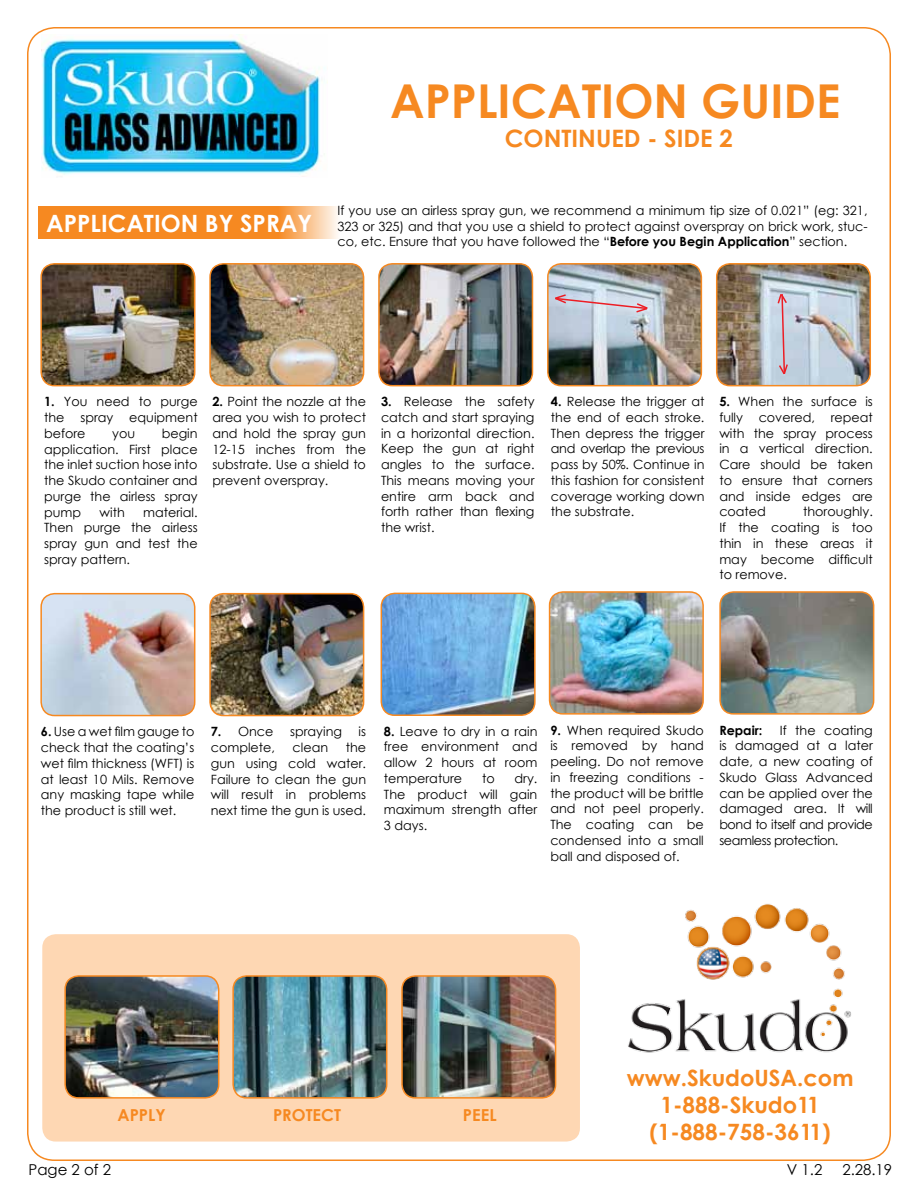
<style>
.page{position:relative;width:918px;height:1188px;background:#fff}
.page>*{position:absolute;margin:0;border:0;box-sizing:border-box;transform-origin:0 0}
.t1{font:700 46.65px "Century Gothic";color:#f68921}
.t2{font:700 24px "Century Gothic";color:#f68921}
.t3{font:700 23.85px "Century Gothic";color:#fff}
.t4{font:700 22.5px/27px "Century Gothic";color:#f68921;text-align:center}
.t5{font:700 16.5px "Century Gothic";color:#f68921}
.t6{font:15px "Century Gothic";color:#000}
.t7{font:12.75px/15.8px "Century Gothic";color:#000;text-align:justify}
.t8{font:700 12.75px "Century Gothic";color:#000}
.s1{font-weight:700}
</style>
<div class="page">
<div style="left:42px;top:934px;width:538px;height:208px;background:#fed7b3;border-radius:14px"></div>
<img style="left:628px;top:904px;width:223px;height:149px">
<img style="left:42px;top:264px;width:153px;height:122px">
<div style="left:40px;top:263px;width:155px;height:123px;border:2px solid #f68921;border-radius:14px"></div>
<img style="left:211px;top:264px;width:153px;height:122px">
<div style="left:209px;top:263px;width:155px;height:123px;border:2px solid #f68921;border-radius:14px"></div>
<img style="left:380px;top:264px;width:152px;height:122px">
<div style="left:378px;top:263px;width:155px;height:123px;border:2px solid #f68921;border-radius:14px"></div>
<img style="left:549px;top:264px;width:152px;height:122px">
<div style="left:547px;top:263px;width:155px;height:123px;border:2px solid #f68921;border-radius:14px"></div>
<img style="left:717px;top:264px;width:153px;height:122px">
<div style="left:716px;top:263px;width:155px;height:123px;border:2px solid #f68921;border-radius:14px"></div>
<img style="left:67px;top:976px;width:152px;height:121px">
<div style="left:64px;top:975px;width:155px;height:124px;border:2px solid #f68921;border-radius:14px"></div>
<img style="left:235px;top:976px;width:152px;height:121px">
<div style="left:232px;top:975px;width:155px;height:124px;border:2px solid #f68921;border-radius:14px"></div>
<img style="left:404px;top:977px;width:152px;height:120px">
<div style="left:401px;top:975px;width:155px;height:124px;border:2px solid #f68921;border-radius:14px"></div>
<img style="left:42px;top:594px;width:153px;height:122px">
<div style="left:40px;top:593px;width:155px;height:123px;border:2px solid #f68921;border-radius:14px"></div>
<img style="left:211px;top:594px;width:153px;height:122px">
<div style="left:209px;top:593px;width:155px;height:123px;border:2px solid #f68921;border-radius:14px"></div>
<img style="left:550px;top:593px;width:152px;height:120px">
<div style="left:549px;top:591px;width:155px;height:124px;border:2px solid #f68921;border-radius:14px"></div>
<svg style="left:38px;top:206px;width:300px;height:33px;background:#f69435"></svg>
<svg style="left:553px;top:293px;width:96px;height:21px;background:#cdc5d2"></svg>
<svg style="left:776px;top:292px;width:13px;height:84px"></svg>
<img style="left:381px;top:593px;width:153px;height:122px">
<div style="left:381px;top:593px;width:155px;height:123px;border:2px solid #f68921;border-radius:14px"></div>
<img style="left:722px;top:592px;width:152px;height:121px">
<div style="left:719px;top:591px;width:155px;height:124px;border:2px solid #f68921;border-radius:14px"></div>
<img style="left:41px;top:34px;width:284px;height:143px">
<h1 class="t1" style="left:390px;top:65px;width:452px">application guide</h1>
<h2 class="t2" style="left:505px;top:120px;width:229px">continued - side 2</h2>
<h3 class="t3" style="left:46px;top:205px;width:222px">Application by SPRAY</h3>
<p class="t7" style="left:338px;top:202px;width:532px">If you use an airless spray gun, we recommend a minimum tip size of 0.021” (eg: 321, 323 or 325) and that you use a shield to protect against overspray on brick work, stuc&shy;co, etc. Ensure that you have followed the “<span class="s1">Before you Begin Application</span>” section.</p>
<p class="t7" style="left:44px;top:394px;width:155px"><span class="s1">1.</span> You need to purge the spray equipment before</p>
<p class="t7" style="left:44px;top:425px;width:155px;text-indent:118px">begin application. First place the inlet suction hose into the Skudo container and purge the airless spray pump</p>
<p class="t7" style="left:112px;top:425px;width:24px">you</p>
<p class="t7" style="left:44px;top:504px;width:155px;text-indent:99px">material.<br>Then purge the airless spray gun and test the spray pattern.</p>
<p class="t7" style="left:100px;top:504px;width:27px">with</p>
<p class="t7" style="left:212px;top:394px;width:155px"><span class="s1">2.</span> Point the nozzle at the area you wish to protect and hold the spray gun 12-15 inches from the substrate. Use a shield to prevent overspray.</p>
<p class="t7" style="left:719px;top:393px;width:155px"><span class="s1">5.</span> When the surface is fully covered, repeat with the spray process in a vertical direction.<br>Care should be taken to ensure that corners and inside edges are coated</p>
<p class="t7" style="left:551px;top:393px;width:155px"><span class="s1">4.</span> Release the trigger at the end of each stroke.<br>Then depress the trigger and overlap the previous pass by 50%. Continue in this fashion for consistent coverage working down the substrate.</p>
<p class="t7" style="left:381px;top:394px;width:155px"><span class="s1">3.</span> Release the safety catch and start spraying in a horizontal direction.<br>Keep the gun at right angles to the surface.<br>This means moving your entire arm back and forth rather than flexing the wrist.</p>
<p class="t7" style="left:719px;top:504px;width:155px;text-indent:84px">thoroughly.<br>If the coating is too thin in these areas it may become difficult to remove.</p>
<p class="t7" style="left:41px;top:724px;width:155px"><span class="s1">6.</span> Use a wet film gauge to check that the coating’s wet film thickness (WFT) is at least 10 Mils. Remove any masking tape while the product is still wet.</p>
<p class="t7" style="left:211px;top:724px;width:64px"><span class="s1">7.</span> Once</p>
<p class="t7" style="left:290px;top:724px;width:53px">spraying</p>
<p class="t7" style="left:359px;top:724px;width:9px">is</p>
<p class="t7" style="left:211px;top:739px;width:66px">complete,</p>
<p class="t7" style="left:293px;top:739px;width:37px">clean</p>
<p class="t7" style="left:211px;top:739px;width:157px;text-indent:135px">the gun using cold water.<br>Failure to clean the gun will result in problems next time the gun is used.</p>
<p class="t7" style="left:384px;top:723px;width:155px"><span class="s1">8.</span> Leave to dry in a rain free environment and allow 2 hours at room temperature</p>
<p class="t7" style="left:384px;top:770px;width:155px;text-indent:131px">dry.<br>The product will gain maximum strength after 3 days.</p>
<p class="t7" style="left:482px;top:770px;width:14px">to</p>
<p class="t7" style="left:550px;top:722px;width:155px"><span class="s1">9.</span> When required Skudo is removed by hand peeling. Do not remove in freezing conditions - the product will be brittle and not peel properly.<br>The coating can be condensed into a small ball and disposed of.</p>
<p class="t7" style="left:719px;top:722px;width:155px;text-indent:60px">If the coating is damaged at a later date, a new coating of Skudo Glass Advanced can be applied over the damaged area. It will bond to itself and provide seamless protection.</p>
<p class="t8" style="left:719px;top:720px;width:45px">Repair:</p>
<p class="t5" style="left:118px;top:1102px;width:50px">Apply</p>
<p class="t5" style="left:273px;top:1102px;width:69px">Protect</p>
<p class="t5" style="left:463px;top:1102px;width:9px">PEEL</p>
<p class="t6" style="left:28px;top:1159px;width:84px">Page 2 of 2</p>
<h3 class="t4" style="left:627px;top:1063px;width:228px">www.SkudoUSA.com<br>1-888-Skudo11 (1-888-758-3611)</h3>
<p class="t6" style="left:787px;top:1159px;width:37px">V 1.2</p>
<p class="t6" style="left:842px;top:1159px;width:51px">2.28.19</p>
</div>
